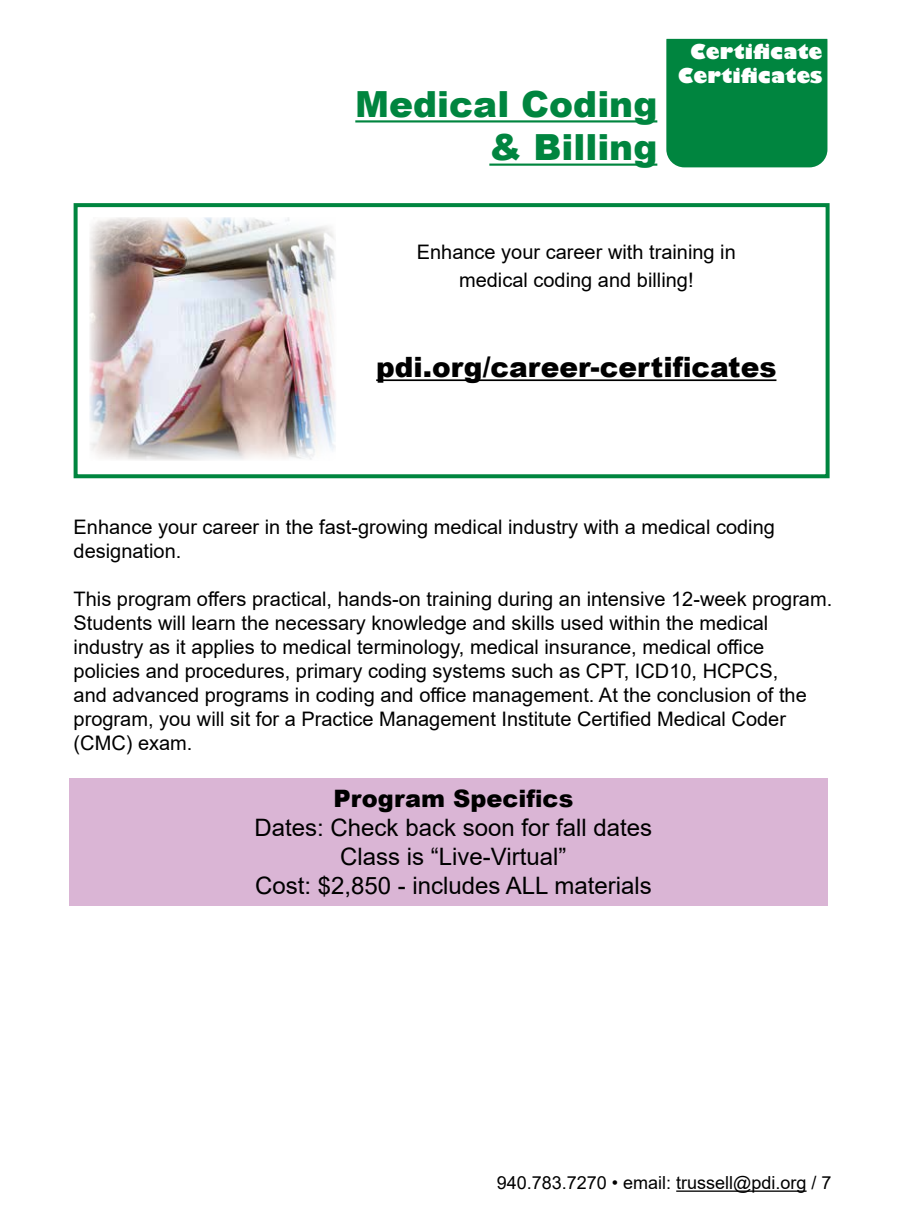
<style>
.page{position:relative;width:900px;height:1224px;background:#fff}
.page>*{position:absolute;margin:0;border:0;box-sizing:border-box;transform-origin:0 0}
.t1{font:900 36px/43.2px "Arial";color:#00853f;text-align:right}
.t2{font:900 28px "Arial";color:#000}
.t3{font:24px/28.8px "Arial";color:#000;text-align:center}
.t4{font:900 24px "Arial";color:#000}
.t5{font:20px/24px "Arial";color:#000}
.t6{font:800 20px/24px "Gill Sans";color:#fff;text-align:right}
.t7{font:18px "Arial";color:#000}
</style>
<div class="page">
<hr style="left:676px;top:1190px;width:131px;height:2px;background:#000">
<div style="left:666px;top:23px;width:161px;height:144px;background:#00853f;border-radius:18px"></div>
<div style="left:652px;top:8px;width:186px;height:31px;background:#fff;border:2px solid #fff"></div>
<div style="left:69px;top:779px;width:759px;height:127px;background:#dab5d5"></div>
<hr style="left:355px;top:120px;width:302px;height:3px;background:#00853f">
<hr style="left:489px;top:164px;width:168px;height:2px;background:#00853f">
<hr style="left:376px;top:379px;width:400px;height:2px;background:#000">
<div style="left:74px;top:203px;width:756px;height:275px;border:4px solid #00853f"></div>
<img style="left:90px;top:217px;width:245px;height:243px">
<h1 class="t1" style="left:355px;top:81px;width:304px">Medical Coding &amp; Billing</h1>
<p class="t6" style="left:678px;top:41px;width:146px">Certificate<br>Certificates</p>
<p class="t5" style="left:417px;top:238px;width:321px;line-height:28px;text-align:center">Enhance your career with training in medical coding and billing!</p>
<h2 class="t2" style="left:376px;top:346px;width:402px">pdi.org/career-certificates</h2>
<p class="t5" style="left:74px;top:514px;width:703px">Enhance your career in the fast-growing medical industry with a medical coding designation.</p>
<p class="t5" style="left:74px;top:586px;width:760px">This program offers practical, hands-on training during an intensive 12-week program.<br>Students will learn the necessary knowledge and skills used within the medical industry as it applies to medical terminology, medical insurance, medical office policies and procedures, primary coding systems such as CPT, ICD10, HCPCS,<br>and advanced programs in coding and office management. At the conclusion of the program, you will sit for a Practice Management Institute Certified Medical Coder (CMC) exam.</p>
<p class="t4" style="left:333px;top:781px;width:241px">Program Specifics</p>
<p class="t3" style="left:255px;top:813px;width:399px">Dates: Check back soon for fall dates<br>Class is “Live-Virtual”<br>Cost: $2,850 - includes ALL materials</p>
<p class="t7" style="left:497px;top:1171px;width:336px">940.783.7270 • email: trussell@pdi.org / 7</p>
</div>
